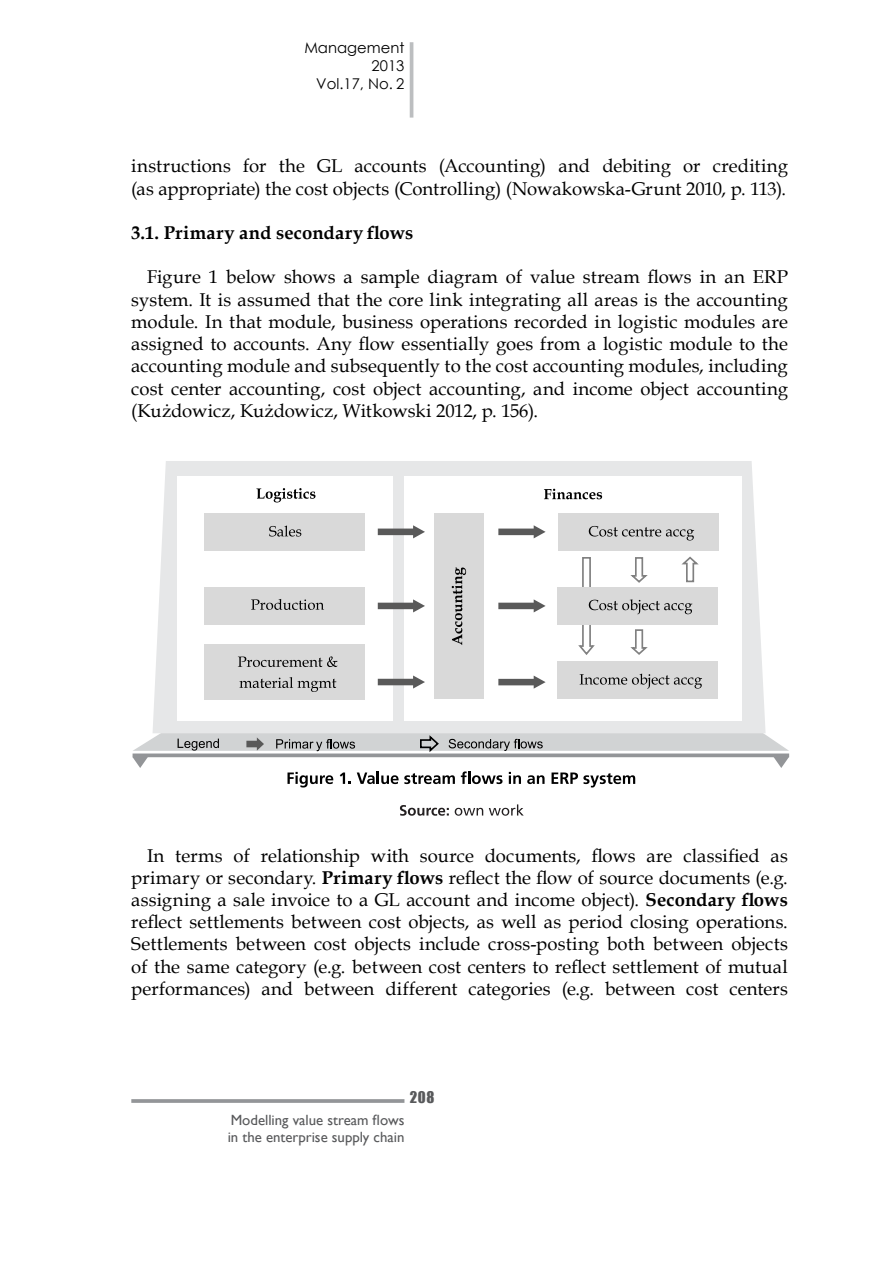
<style>
.page{position:relative;width:893px;height:1263px;background:#fff}
.page>*{position:absolute;margin:0;border:0;box-sizing:border-box;transform-origin:0 0}
.t1{font:18.6px/22.2px "Book Antiqua";color:#000;text-align:justify}
.t2{font:700 18.6px "Book Antiqua";letter-spacing:.015em;color:#000}
.t3{font:14.85px/17.9px "Gill Sans";color:#58595b}
.t4{font:14.85px/17.9px "Century Gothic";color:#000;text-align:right}
.t5{font:14.85px "Impact";color:#58595b}
.s1{font-weight:700}
</style>
<div class="page">
<svg style="left:131px;top:1099px;width:273px;height:4px"></svg>
<hr style="left:410px;top:42px;width:3px;height:76px;background:#bcbec0">
<svg style="left:154px;top:461px;width:611px;height:250px;fill:#e6e7e8"></svg>
<svg style="left:400px;top:805px;width:49px;height:11px"></svg>
<svg style="left:455px;top:808px;width:28px;height:8px"></svg>
<svg style="left:489px;top:804px;width:35px;height:12px"></svg>
<div style="left:177px;top:476px;width:216px;height:245px;background:#fff"></div>
<svg style="left:256px;top:488px;width:59px;height:14px"></svg>
<div style="left:405px;top:477px;width:337px;height:244px;background:#fff"></div>
<svg style="left:544px;top:489px;width:58px;height:10px"></svg>
<div style="left:434px;top:513px;width:50px;height:186px;background:#d9d9d9"></div>
<svg style="left:452px;top:567px;width:14px;height:78px"></svg>
<svg style="left:378px;top:525px;width:47px;height:13px"></svg>
<svg style="left:378px;top:599px;width:47px;height:13px"></svg>
<svg style="left:378px;top:676px;width:47px;height:13px"></svg>
<svg style="left:498px;top:525px;width:48px;height:13px"></svg>
<svg style="left:498px;top:599px;width:48px;height:13px"></svg>
<svg style="left:498px;top:676px;width:48px;height:13px"></svg>
<div style="left:558px;top:513px;width:160px;height:38px;background:#d9d9d9"></div>
<svg style="left:589px;top:526px;width:105px;height:15px"></svg>
<div style="left:557px;top:662px;width:161px;height:37px;background:#d9d9d9"></div>
<svg style="left:580px;top:674px;width:122px;height:15px"></svg>
<div style="left:557px;top:587px;width:161px;height:38px;background:#d9d9d9"></div>
<svg style="left:578px;top:556px;width:121px;height:99px"></svg>
<div style="left:204px;top:513px;width:161px;height:38px;background:#d9d9d9"></div>
<svg style="left:269px;top:526px;width:32px;height:11px"></svg>
<div style="left:204px;top:587px;width:161px;height:38px;background:#d9d9d9"></div>
<svg style="left:251px;top:599px;width:73px;height:11px"></svg>
<div style="left:204px;top:644px;width:161px;height:55px;background:#d9d9d9"></div>
<svg style="left:238px;top:656px;width:99px;height:11px"></svg>
<svg style="left:239px;top:677px;width:97px;height:15px"></svg>
<svg style="left:132px;top:711px;width:657px;height:77px"></svg>
<p class="t4" style="left:304px;top:39px;width:102px">Management<br>2013<br>Vol.17, No. 2</p>
<p class="t1" style="left:131px;top:155px;width:658px">instructions for the GL accounts (Accounting) and debiting or crediting (as appropriate) the cost objects (Controlling) (Nowakowska-Grunt 2010, p. 113).</p>
<p class="t2" style="left:131px;top:222px;width:284px">3.1. Primary and secondary flows</p>
<p class="t1" style="left:131px;top:266px;width:658px;text-indent:16px">Figure 1 below shows a sample diagram of value stream flows in an ERP system. It is assumed that the core link integrating all areas is the accounting module. In that module, business operations recorded in logistic modules are assigned to accounts. Any flow essentially goes from a logistic module to the accounting module and subsequently to the cost accounting modules, including cost center accounting, cost object accounting, and income object accounting (Kużdowicz, Kużdowicz, Witkowski 2012, p. 156).</p>
<p class="t1" style="left:131px;top:844px;width:658px;text-indent:16px">In terms of relationship with source documents, flows are classified as primary or secondary. <span class="s1">Primary flows</span> reflect the flow of source documents (e.g. assigning a sale invoice to a GL account and income object). <span class="s1">Secondary flows </span>reflect settlements between cost objects, as well as period closing operations.<br>Settlements between cost objects include cross-posting both between objects of the same category (e.g. between cost centers to reflect settlement of mutual performances) and between different categories (e.g. between cost centers</p>
<p class="t5" style="left:410px;top:1088px;width:26px">208</p>
<p class="t3" style="left:228px;top:1111px;width:178px">Modelling value stream flows in the enterprise supply chain</p>
</div>
